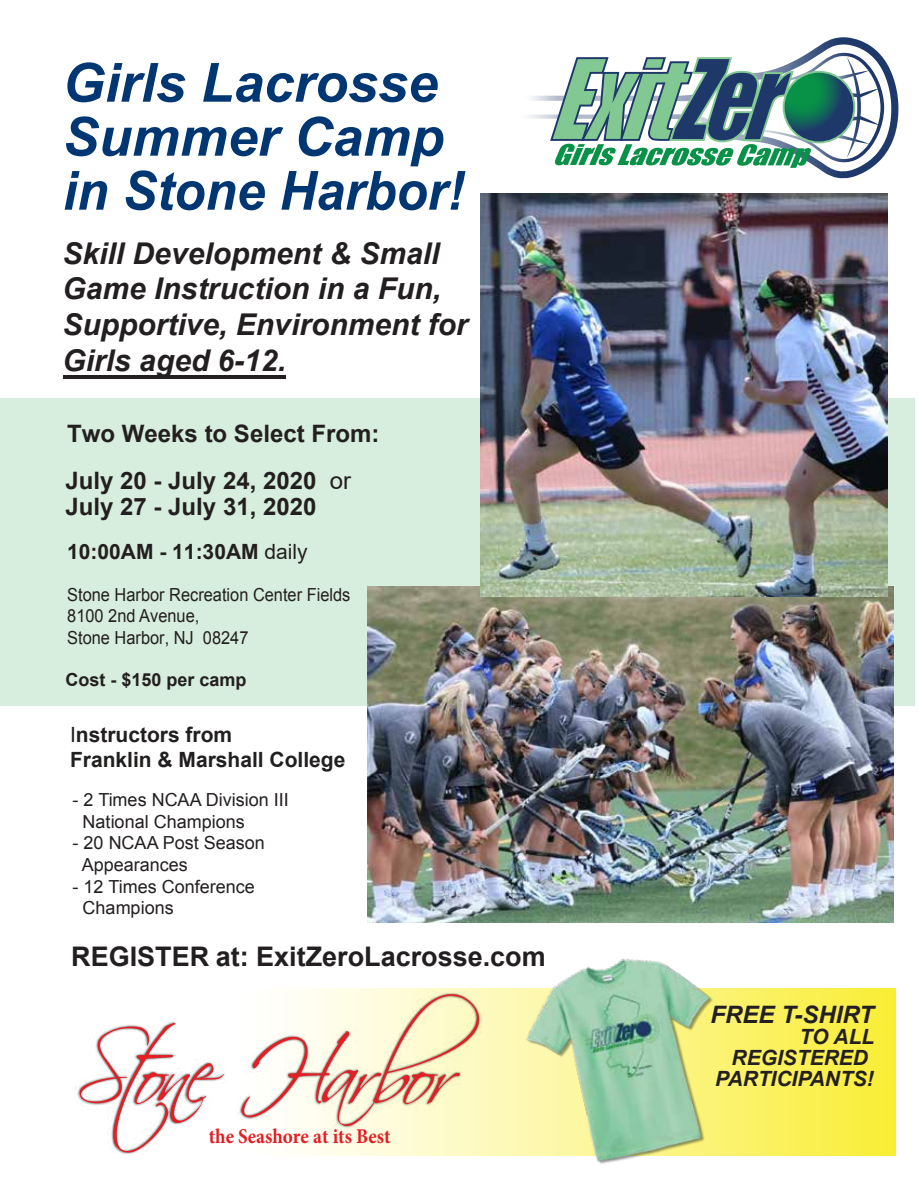
<style>
.page{position:relative;width:918px;height:1188px;background:#fff}
.page>*{position:absolute;margin:0;border:0;box-sizing:border-box;transform-origin:0 0}
.t1{font:89.85px "Scriptina";letter-spacing:-.07em;color:#e41e25;scale:.91 1}
.t2{font:italic 700 54px/54px "Arial";color:#003773}
.t3{font:italic 700 30px/35.8px "Arial";color:#231f20}
.t4{font:700 27px "Arial";color:#231f20}
.t5{font:700 24px/46.5px "Arial";color:#231f20}
.t6{font:italic 700 24px "Arial";color:#231f20}
.t7{font:700 21px/25.2px "Arial";color:#221f1f}
.t8{font:italic 700 21px/21px "Arial";color:#231f20;text-align:right}
.t9{font:700 21px "Arial";color:#231f20}
.t10{font:700 21px "Minion Pro";color:#e31e24;scale:.91 1}
.t11{font:18px/21.6px "Arial";color:#231f20}
.t12{font:18px/21.6px "Arial";color:#231f20;scale:.91 1}
.t13{font:700 18px "Arial";color:#231f20}
.s1{font-weight:400}
</style>
<div class="page">
<svg style="left:294px;top:989px;width:602px;height:166px;background:#faf05a"></svg>
<div style="left:0;top:398px;width:915px;height:308px;background:#d7eddd"></div>
<svg style="left:808px;top:39px;width:83px;height:140px"></svg>
<svg style="left:529px;top:114px;width:20px;height:5px"></svg>
<svg style="left:532px;top:95px;width:17px;height:6px"></svg>
<svg style="left:803px;top:53px;width:81px;height:109px"></svg>
<svg style="left:549px;top:56px;width:331px;height:112px"></svg>
<svg style="left:784px;top:72px;width:70px;height:70px;background:#15655a"></svg>
<div style="left:783px;top:71px;width:72px;height:72px;border:2px solid #82c892;border-radius:50%"></div>
<img style="left:367px;top:587px;width:526px;height:336px">
<img style="left:480px;top:194px;width:407px;height:403px">
<img style="left:500px;top:958px;width:257px;height:206px">
<img style="left:75px;top:990px;width:406px;height:166px">
<hr style="left:63px;top:375px;width:223px;height:3px;background:#231f20">
<h2 class="t2" style="left:63px;top:58px;width:403px">Girls Lacrosse<br>Summer Camp in Stone Harbor!</h2>
<h3 class="t3" style="left:63px;top:236px;width:407px">Skill Development &amp; Small<br>Game Instruction in a Fun,<br>Supportive, Environment for<br>Girls aged 6-12.</h3>
<h3 class="t5" style="left:66px;top:411px;width:315px">Two Weeks to Select From:<br>July 20 - July 24, 2020 <span class="s1">or</span></h3>
<h3 class="t5" style="left:66px;top:484px;width:252px">July 27 - July 31, 2020</h3>
<p class="t9" style="left:67px;top:537px;width:242px">10:00AM - 11:30AM <span class="s1">daily</span></p>
<p class="t12" style="left:67px;top:584px;width:313px">Stone Harbor Recreation Center Fields<br>8100 2nd Avenue,<br>Stone Harbor, NJ 08247</p>
<p class="t13" style="left:66px;top:668px;width:183px">Cost - $150 per camp</p>
<p class="t7" style="left:70px;top:722px;width:277px"><span class="s1">I</span>nstructors from<br>Franklin &amp; Marshall College</p>
<p class="t11" style="left:83px;top:789px;width:208px;text-indent:-10px">- 2 Times NCAA Division III<br>National Champions</p>
<p class="t11" style="left:82px;top:832px;width:185px;text-indent:-9px">- 20 NCAA Post Season<br>Appearances</p>
<p class="t11" style="left:83px;top:876px;width:174px;text-indent:-10px">- 12 Times Conference<br>Champions</p>
<h3 class="t4" style="left:71px;top:939px;width:476px">REGISTER at: ExitZeroLacrosse.com</h3>
<h1 class="t1" style="left:76px;top:1019px;width:445px">Stone Harbor</h1>
<p class="t10" style="left:209px;top:1122px;width:201px">the Seashore at its Best</p>
<h3 class="t6" style="left:710px;top:999px;width:165px">FREE T-SHIRT</h3>
<p class="t8" style="left:715px;top:1027px;width:161px">TO ALL<br>REGISTERED<br>PARTICIPANTS!</p>
</div>
